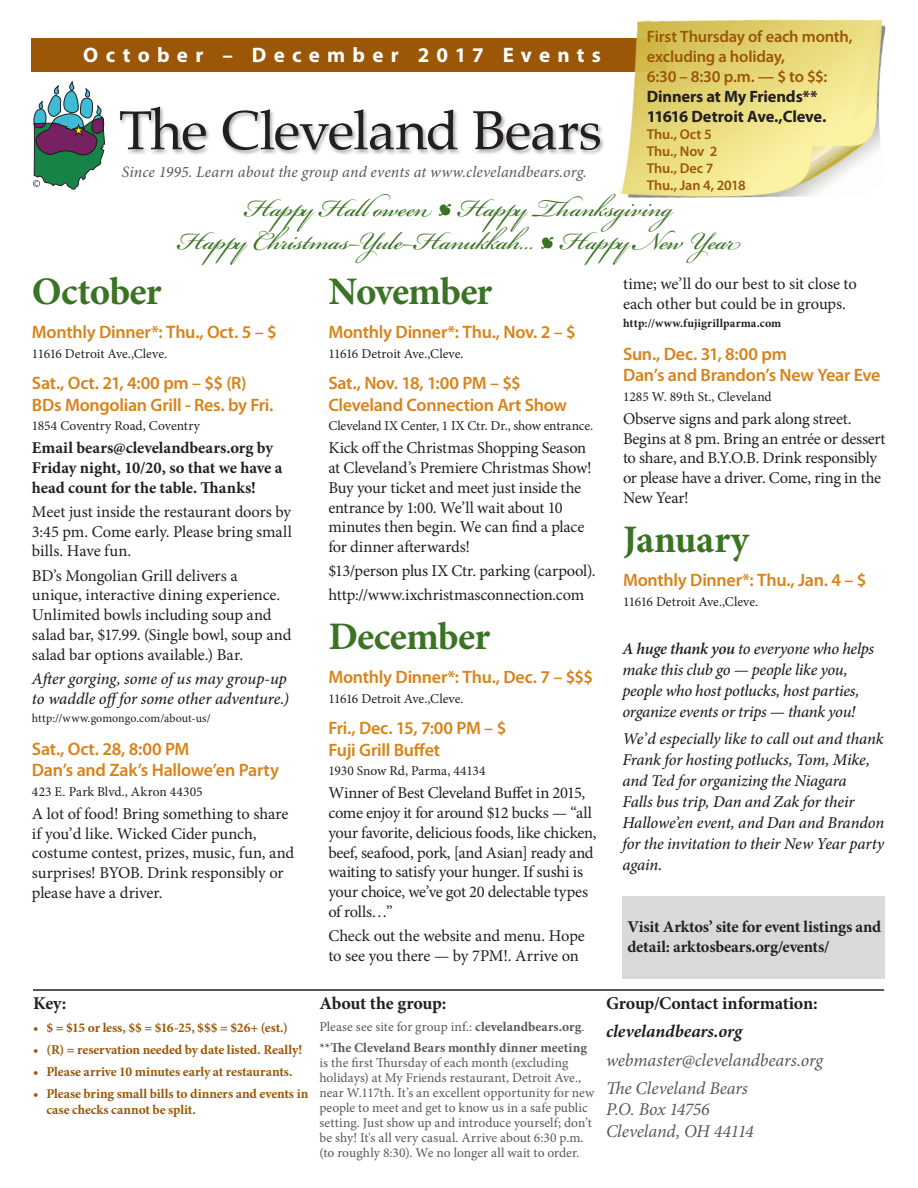
<style>
.page{position:relative;width:918px;height:1188px;background:#fff}
.page>*{position:absolute;margin:0;border:0;box-sizing:border-box;transform-origin:0 0}
.Header_CBears{font:54.9px "Palatino";letter-spacing:-.02em;color:#231f20}
.t1{font:39px/33px "Bickham Script Pro";letter-spacing:-.005em;color:#3a7324;text-align:center}
.Month_subheads{font:700 39px "Minion Pro";letter-spacing:-.02em;color:#3a7324}
.Newsletter_period-da{font:700 21px "Myriad Pro";letter-spacing:.35em;color:#fff}
.Event_date_and_title{font:600 18px/21.6px "Myriad Pro";letter-spacing:-.015em;color:#d98218}
.t2{font:italic 18px/21.6px "Minion Pro";letter-spacing:-.01em;color:#57585a}
.event_body_subhead_b{font:700 18px "Minion Pro";letter-spacing:-.01em;color:#231f20}
.t3{font:italic 700 18px "Minion Pro";letter-spacing:-.005em;color:#231f20}
.Event_descriptions{font:16.5px/19.8px "Minion Pro";letter-spacing:-.01em;color:#231f20}
.Event_address_loc{font:italic 500 16.5px/21px "Minion Pro";letter-spacing:-.01em;color:#231f20}
.Event_descriptions-2{font:700 16.5px/19.8px "Minion Pro";letter-spacing:-.01em;color:#231f20}
.Event_descriptions-3{font:italic 500 16.5px/19.8px "Minion Pro";letter-spacing:-.005em;color:#231f20}
.Event_date_and_title-2{font:600 16.5px/19.8px "Myriad Pro";letter-spacing:-.015em;color:#9b5606}
.Event_date_and_title-3{font:700 16.5px "Myriad Pro";letter-spacing:-.01em;color:#231f20}
.Newsletter_subhead-i{font:italic 15.9px "Minion Pro";letter-spacing:.005em;color:#57585a}
.Event_date_and_title-4{font:600 14.25px "Myriad Pro";letter-spacing:-.005em;color:#9b5606}
.About_group_and_smal{font:13.5px/15px "Minion Pro";color:#57585a}
.Event_address_loc-2{font:13.5px "Minion Pro";letter-spacing:-.005em;color:#231f20}
.t4{font:700 13.5px/15.8px "Minion Pro";letter-spacing:-.005em;color:#9b5606}
.Web_links_when_used{font:12px "Minion Pro";color:#231f20}
.Web_links_when_used-2{font:700 12px "Minion Pro";letter-spacing:.015em;color:#231f20}
.s1{font-family:"Minion Pro";font-size:27px}
.s2{font-weight:600}
.s3{font-weight:700}
</style>
<div class="page">
<div style="left:622px;top:896px;width:263px;height:82px;background:#d8d9db"></div>
<div style="left:31px;top:39px;width:635px;height:33px;background:#9b5606"></div>
<img style="left:608px;top:19px;width:278px;height:179px">
<hr style="left:33px;top:989px;width:851px;height:2px;background:#231f20">
<div style="left:119px;top:106px;width:486px;height:49px;background:#231f20;opacity:.4"></div>
<svg style="left:33px;top:81px;width:72px;height:109px"></svg>
<p class="Event_date_and_title-2" style="left:647px;top:27px;width:207px">First Thursday of each month, excluding a holiday,<br>6:30 – 8:30 p.m. — $ to $$:</p>
<p class="Event_date_and_title-3" style="left:647px;top:85px;width:172px">Dinners at My Friends**</p>
<p class="Event_date_and_title-3" style="left:647px;top:105px;width:181px">11616 Detroit Ave.,Cleve.</p>
<p class="Event_date_and_title-4" style="left:647px;top:125px;width:66px">Thu., Oct 5</p>
<p class="Event_date_and_title-4" style="left:647px;top:142px;width:72px">Thu., Nov 2</p>
<p class="Event_date_and_title-4" style="left:647px;top:159px;width:68px">Thu., Dec 7</p>
<p class="Event_date_and_title-4" style="left:647px;top:176px;width:101px">Thu., Jan 4, 2018</p>
<p class="Newsletter_period-da" style="left:83px;top:41px;width:519px">October – December 2017 Events</p>
<p class="Header_CBears" style="left:119px;top:85px;width:484px">The Cleveland Bears</p>
<p class="Newsletter_subhead-i" style="left:122px;top:161px;width:467px">Since 1995. Learn about the group and events at www.clevelandbears.org.</p>
<p class="t1" style="left:178px;top:186px;width:564px">Happy Halloween <span class="s1">•</span> Happy Thanksgiving<br>Happy Christmas–Yule–Hanukkah… <span class="s1">•</span> Happy New Year</p>
<p class="Event_descriptions" style="left:623px;top:274px;width:235px">time; we’ll do our best to sit close to each other but could be in groups.</p>
<p class="Web_links_when_used-2" style="left:623px;top:315px;width:160px">http://www.fujigrillparma.com</p>
<p class="Event_date_and_title" style="left:623px;top:342px;width:259px">Sun., Dec. 31, 8:00 pm<br>Dan’s and Brandon’s New Year Eve</p>
<p class="Event_address_loc-2" style="left:623px;top:387px;width:150px">1285 W. 89th St., Cleveland</p>
<p class="Event_descriptions" style="left:623px;top:409px;width:264px">Observe signs and park along street.<br>Begins at 8 pm. Bring an entrée or dessert to share, and B.Y.O.B. Drink responsibly or please have a driver. Come, ring in the New Year!</p>
<p class="Month_subheads" style="left:623px;top:512px;width:128px">January</p>
<p class="Event_date_and_title" style="left:623px;top:569px;width:245px">Monthly Dinner*: Thu., Jan. 4 – $</p>
<p class="Event_address_loc-2" style="left:623px;top:592px;width:137px">11616 Detroit Ave.,Cleve.</p>
<p class="Month_subheads" style="left:32px;top:264px;width:131px">October</p>
<p class="Event_date_and_title" style="left:32px;top:321px;width:246px">Monthly Dinner*: Thu., Oct. 5 – $</p>
<p class="Event_address_loc-2" style="left:32px;top:344px;width:137px">11616 Detroit Ave.,Cleve.</p>
<p class="Event_date_and_title" style="left:32px;top:372px;width:243px">Sat., Oct. 21, 4:00 pm – $$ (R)<br>BDs Mongolian Grill - Res. by Fri.</p>
<p class="Event_address_loc-2" style="left:32px;top:417px;width:170px">1854 Coventry Road, Coventry</p>
<p class="Event_descriptions-2" style="left:32px;top:438px;width:252px">Email bears@clevelandbears.org by<br>Friday night, 10/20, so that we have a head count for the table. Thanks!</p>
<p class="Event_descriptions" style="left:32px;top:502px;width:261px;text-align:justify">Meet just inside the restaurant doors by 3:45 pm. Come early. Please bring small bills. Have fun.</p>
<p class="Event_descriptions" style="left:32px;top:565px;width:261px">BD’s Mongolian Grill delivers a unique, interactive dining experience.<br>Unlimited bowls including soup and salad bar, $17.99. (Single bowl, soup and salad bar options available.) Bar.</p>
<p class="Event_descriptions-3" style="left:32px;top:669px;width:259px">After gorging, some of us may group-up to waddle offfor some other adventure.)</p>
<p class="Web_links_when_used" style="left:32px;top:711px;width:180px">http://www.gomongo.com/about-us/</p>
<p class="Event_date_and_title" style="left:32px;top:738px;width:249px">Sat., Oct. 28, 8:00 PM<br>Dan’s and Zak’s Hallowe’en Party</p>
<p class="Event_address_loc-2" style="left:32px;top:782px;width:172px">423 E. Park Blvd., Akron 44305</p>
<p class="Event_descriptions" style="left:32px;top:804px;width:264px">A lot of food! Bring something to share if you’d like. Wicked Cider punch, costume contest, prizes, music, fun, and surprises! BYOB. Drink responsibly or please have a driver.</p>
<p class="Month_subheads" style="left:328px;top:264px;width:165px">November</p>
<p class="Event_date_and_title" style="left:328px;top:321px;width:249px">Monthly Dinner*: Thu., Nov. 2 – $</p>
<p class="Event_address_loc-2" style="left:328px;top:344px;width:137px">11616 Detroit Ave.,Cleve.</p>
<p class="Event_date_and_title" style="left:328px;top:372px;width:240px">Sat., Nov. 18, 1:00 PM – $$<br>Cleveland Connection Art Show</p>
<p class="Event_address_loc-2" style="left:328px;top:417px;width:266px">Cleveland IX Center, 1 IX Ctr. Dr., show entrance.</p>
<p class="Event_descriptions" style="left:328px;top:438px;width:265px">Kick off the Christmas Shopping Season at Cleveland’s Premiere Christmas Show!<br>Buy your ticket and meet just inside the entrance by 1:00. We’ll wait about 10 minutes then begin. We can find a place for dinner afterwards!</p>
<p class="Event_descriptions" style="left:328px;top:561px;width:269px">$13/person plus IX Ctr. parking (carpool).</p>
<p class="Event_descriptions" style="left:328px;top:585px;width:257px">http://www.ixchristmasconnection.com</p>
<p class="Month_subheads" style="left:328px;top:609px;width:163px">December</p>
<p class="Event_date_and_title" style="left:328px;top:666px;width:266px">Monthly Dinner*: Thu., Dec. 7 – $$$</p>
<p class="Event_address_loc-2" style="left:328px;top:689px;width:137px">11616 Detroit Ave.,Cleve.</p>
<p class="Event_date_and_title" style="left:328px;top:717px;width:179px">Fri., Dec. 15, 7:00 PM – $<br>Fuji Grill Buffet</p>
<p class="Event_address_loc-2" style="left:328px;top:762px;width:159px">1930 Snow Rd, Parma, 44134</p>
<p class="Event_descriptions" style="left:328px;top:783px;width:270px">Winner of Best Cleveland Buffet in 2015, come enjoy it for around $12 bucks — “all your favorite, delicious foods, like chicken, beef, seafood, pork, [and Asian] ready and waiting to satisfy your hunger. If sushi is your choice, we’ve got 20 delectable types of rolls…”</p>
<p class="Event_descriptions" style="left:328px;top:926px;width:258px">Check out the website and menu. Hope to see you there — by 7PM!. Arrive on</p>
<p class="Event_address_loc" style="left:622px;top:638px;width:253px"><span class="s2">A huge thank you</span> to everyone who helps make this club go — people like you, people who host potlucks, host parties, organize events or trips — thank you!</p>
<p class="Event_address_loc" style="left:622px;top:728px;width:263px">We’d especially like to call out and thank Frank for hosting potlucks, Tom, Mike, and Ted for organizing the Niagara<br>Falls bus trip, Dan and Zak for their Hallowe’en event, and Dan and Brandon for the invitation to their New Year party again.</p>
<p class="Event_descriptions-2" style="left:628px;top:917px;width:255px">Visit Arktos’ site for event listings and detail: arktosbears.org/events/</p>
<p class="event_body_subhead_b" style="left:33px;top:991px;width:35px">Key:</p>
<p class="t4" style="left:33px;top:1019px;width:256px">• $ = $15 or less, $$ = $16-25, $$$ = $26+ (est.)</p>
<p class="t4" style="left:33px;top:1041px;width:271px">• (R) = reservation needed by date listed. Really!</p>
<p class="t4" style="left:33px;top:1064px;width:261px">• Please arrive 10 minutes early at restaurants.</p>
<p class="t4" style="left:46px;top:1086px;width:263px;text-indent:-14px">• Please bring small bills to dinners and events in case checks cannot be split.</p>
<p class="event_body_subhead_b" style="left:320px;top:991px;width:128px">About the group:</p>
<p class="About_group_and_smal" style="left:320px;top:1019px;width:267px">Please see site for group inf.: <span class="s3">clevelandbears.org</span>.</p>
<p class="About_group_and_smal" style="left:320px;top:1041px;width:276px"><span class="s3">**The Cleveland Bears monthly dinner meeting </span>is the first Thursday of each month (excluding holidays) at My Friends restaurant, Detroit Ave., near W.117th. It’s an excellent opportunity for new people to meet and get to know us in a safe public setting. Just show up and introduce yourself; don’t be shy! It's all very casual. Arrive about 6:30 p.m. (to roughly 8:30). We no longer all wait to order.</p>
<p class="event_body_subhead_b" style="left:606px;top:991px;width:213px">Group/Contact information:</p>
<p class="t3" style="left:606px;top:1019px;width:138px">clevelandbears.org</p>
<p class="t2" style="left:606px;top:1049px;width:218px">webmaster@clevelandbears.org</p>
<p class="t2" style="left:606px;top:1077px;width:149px">The Cleveland Bears<br>P.O. Box 14756<br>Cleveland, OH 44114</p>
</div>
